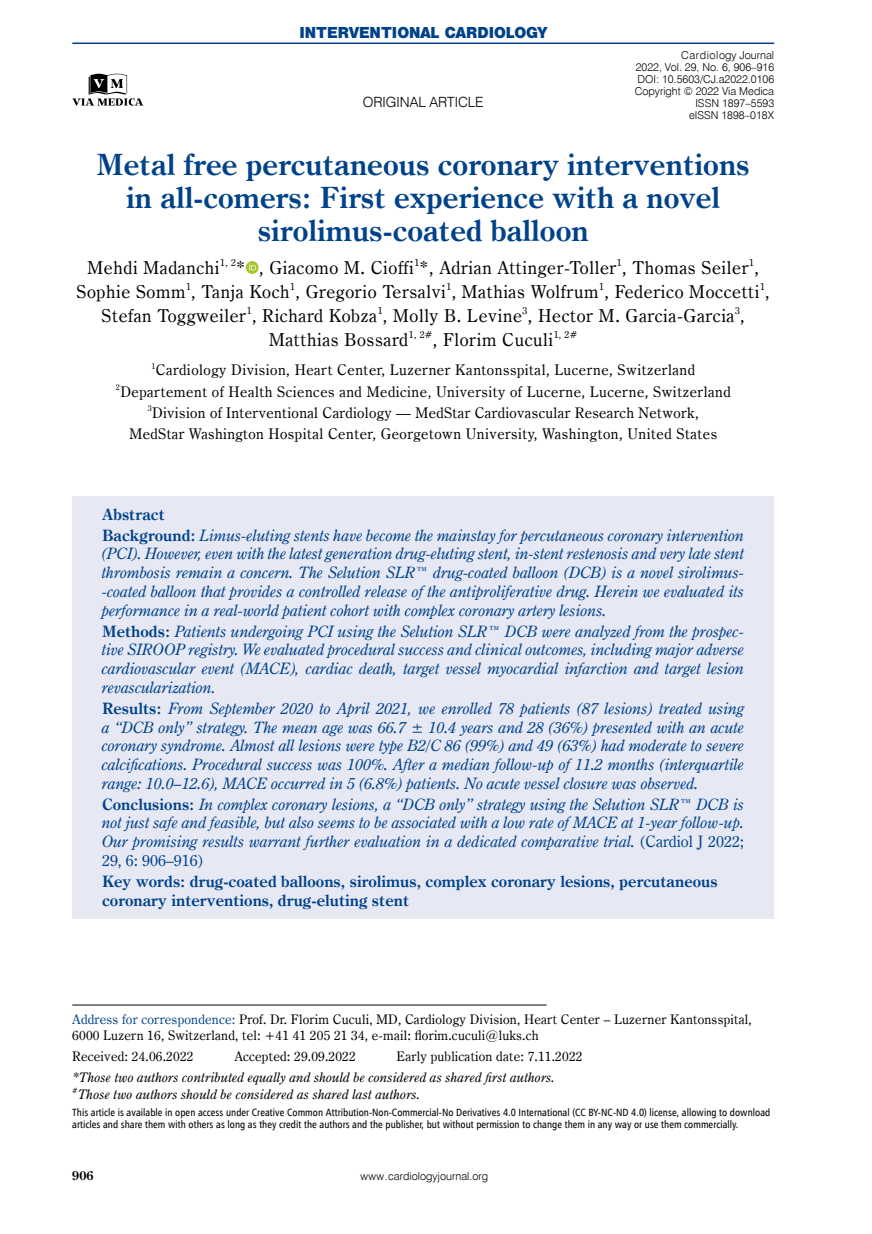
<style>
.page{position:relative;width:872px;height:1234px;background:#fff}
.page>*{position:absolute;margin:0;border:0;box-sizing:border-box;transform-origin:0 0}
.t1{font:700 29.4px/33px "Century Oldst EU";color:#004289;text-align:center}
.t2{font:17.85px/24px "Century Oldst EU";letter-spacing:.035em;color:#000;text-align:center}
.t3{font:italic 15.75px/18.8px "Century Oldst EU";color:#004289;text-align:justify}
.t4{font:700 15.75px/18.8px "Century Oldst EU";color:#004289}
.t5{font:14.7px/21px "Century Oldst EU";letter-spacing:.035em;color:#000;text-align:center}
.t6{font:14.1px "Swis 721 Blk 2 EU";color:#004289}
.t7{font:14.1px "Swis 721 Lt EU";color:#000}
.t8{font:13.2px/16.5px "Century Oldst EU";letter-spacing:.015em;color:#000}
.t9{font:italic 13.2px "Century Oldst EU";letter-spacing:.015em;color:#000}
.t10{font:700 12.75px "Century Oldst EU";color:#000}
.t11{font:10.95px/12px "Swis 721 Lt EU";color:#000;text-align:right}
.t12{font:10.5px/12.8px "Humnst 777 Cn EU";color:#000}
.t13{font:italic 7.2px "Century Oldst EU";color:#000}
.s1{font-weight:700;font-style:normal}
.s2{font-style:normal}
.s3{color:#004289}
</style>
<div class="page">
<hr style="left:72px;top:1004px;width:474px;height:1px;background:#000">
<svg style="left:72px;top:74px;width:71px;height:32px"></svg>
<hr style="left:72px;top:42px;width:702px;height:2px;background:#004289">
<svg style="left:246px;top:261px;width:12px;height:13px"></svg>
<svg style="left:249px;top:263px;width:7px;height:7px"></svg>
<div style="left:72px;top:495px;width:702px;height:423px;background:#e6e8f4"></div>
<p class="t6" style="left:299px;top:23px;width:249px">INTERVENTIONAL CARDIOLOGY</p>
<p class="t7" style="left:363px;top:93px;width:123px">ORIGINAL ARTICLE</p>
<p class="t11" style="left:635px;top:49px;width:141px">Cardiology Journal<br>2022, Vol. 29, No. 6, 906–916<br>DOI: 10.5603/CJ.a2022.0106<br>Copyright © 2022 Via Medica<br>ISSN 1897–5593<br>eISSN 1898–018X</p>
<h1 class="t1" style="left:97px;top:149px;width:655px">Metal free percutaneous coronary interventions in all-comers: First experience with a novel sirolimus-coated balloon</h1>
<p class="t2" style="left:77px;top:256px;width:694px">Mehdi Madanchi<sup>1,</sup> <sup>2</sup>* , Giacomo M. Cioffi<sup>1</sup>*, Adrian Attinger-Toller<sup>1</sup>, Thomas Seiler<sup>1</sup>, Sophie Somm<sup>1</sup>, Tanja Koch<sup>1</sup>, Gregorio Tersalvi<sup>1</sup>, Mathias Wolfrum<sup>1</sup>, Federico Moccetti<sup>1</sup>, Stefan Toggweiler<sup>1</sup>, Richard Kobza<sup>1</sup>, Molly B. Levine<sup>3</sup>, Hector M. Garcia-Garcia<sup>3</sup>, Matthias Bossard<sup>1,</sup> <sup>2#</sup>, Florim Cuculi<sup>1,</sup> <sup>2#</sup></p>
<p class="t5" style="left:116px;top:360px;width:616px"><sup>1</sup>Cardiology Division, Heart Center, Luzerner Kantonsspital, Lucerne, Switzerland <sup>2</sup>Departement of Health Sciences and Medicine, University of Lucerne, Lucerne, Switzerland <sup>3</sup>Division of Interventional Cardiology — MedStar Cardiovascular Research Network,<br>MedStar Washington Hospital Center, Georgetown University, Washington, United States</p>
<p class="t3" style="left:102px;top:504px;width:644px;line-height:20.9px"><span class="s1">Abstract<br>Background:</span> Limus-eluting stents have become the mainstay for percutaneous coronary intervention</p>
<p class="t3" style="left:102px;top:544px;width:644px">(PCI). However, even with the latest generation drug-eluting stent, in-stent restenosis and very late stent thrombosis remain a concern. The Selution SLR™ drug-coated balloon (DCB) is a novel sirolimus--coated balloon that provides a controlled release of the antiproliferative drug. Herein we evaluated its performance in a real-world patient cohort with complex coronary artery lesions.</p>
<p class="t3" style="left:102px;top:621px;width:644px"><span class="s1">Methods:</span> Patients undergoing PCI using the Selution SLR™ DCB were analyzed from the prospec&shy;tive SIROOP registry. We evaluated procedural success and clinical outcomes, including major adverse cardiovascular event (MACE), cardiac death, target vessel myocardial infarction and target lesion revascularization.</p>
<p class="t3" style="left:102px;top:698px;width:644px"><span class="s1">Results:</span> From September 2020 to April 2021, we enrolled 78 patients (87 lesions) treated using a “DCB only” strategy. The mean age was 66.7 ± 10.4 years and 28 (36%) presented with an acute coronary syndrome. Almost all lesions were type B2/C 86 (99%) and 49 (63%) had moderate to severe calcifications. Procedural success was 100%. After a median follow-up of 11.2 months (interquartile range: 10.0–12.6), MACE occurred in 5 (6.8%) patients. No acute vessel closure was observed.</p>
<p class="t3" style="left:102px;top:794px;width:644px"><span class="s1">Conclusions:</span> In complex coronary lesions, a “DCB only” strategy using the Selution SLR™ DCB is not just safe and feasible, but also seems to be associated with a low rate of MACE at 1-year follow-up.<br>Our promising results warrant further evaluation in a dedicated comparative trial. <span class="s2">(Cardiol J 2022; 29, 6: 906–916)</span></p>
<p class="t4" style="left:102px;top:872px;width:617px">Key words: drug-coated balloons, sirolimus, complex coronary lesions, percutaneous coronary interventions, drug-eluting stent</p>
<p class="t8" style="left:72px;top:1011px;width:681px"><span class="s3">Address for correspondence:</span> Prof. Dr. Florim Cuculi, MD, Cardiology Division, Heart Center – Luzerner Kantonsspital,<br>6000 Luzern 16, Switzerland, tel: +41 41 205 21 34, e-mail: florim.cuculi@luks.ch</p>
<p class="t8" style="left:72px;top:1048px;width:123px">Received: 24.06.2022</p>
<p class="t8" style="left:234px;top:1048px;width:123px">Accepted: 29.09.2022</p>
<p class="t8" style="left:396px;top:1048px;width:187px">Early publication date: 7.11.2022</p>
<p class="t9" style="left:72px;top:1068px;width:484px">*Those two authors contributed equally and should be considered as shared first authors.</p>
<p class="t13" style="left:72px;top:1085px;width:7px">#</p>
<p class="t9" style="left:78px;top:1085px;width:344px">Those two authors should be considered as shared last authors.</p>
<p class="t12" style="left:72px;top:1105px;width:699px">This article is available in open access under Creative Common Attribution-Non-Commercial-No Derivatives 4.0 International (CC BY-NC-ND 4.0) license, allowing to download articles and share them with others as long as they credit the authors and the publisher, but without permission to change them in any way or use them commercially.</p>
<p class="t10" style="left:72px;top:1167px;width:23px">906</p>
<p class="t11" style="left:360px;top:1170px;width:129px">www.cardiologyjournal.org</p>
</div>
